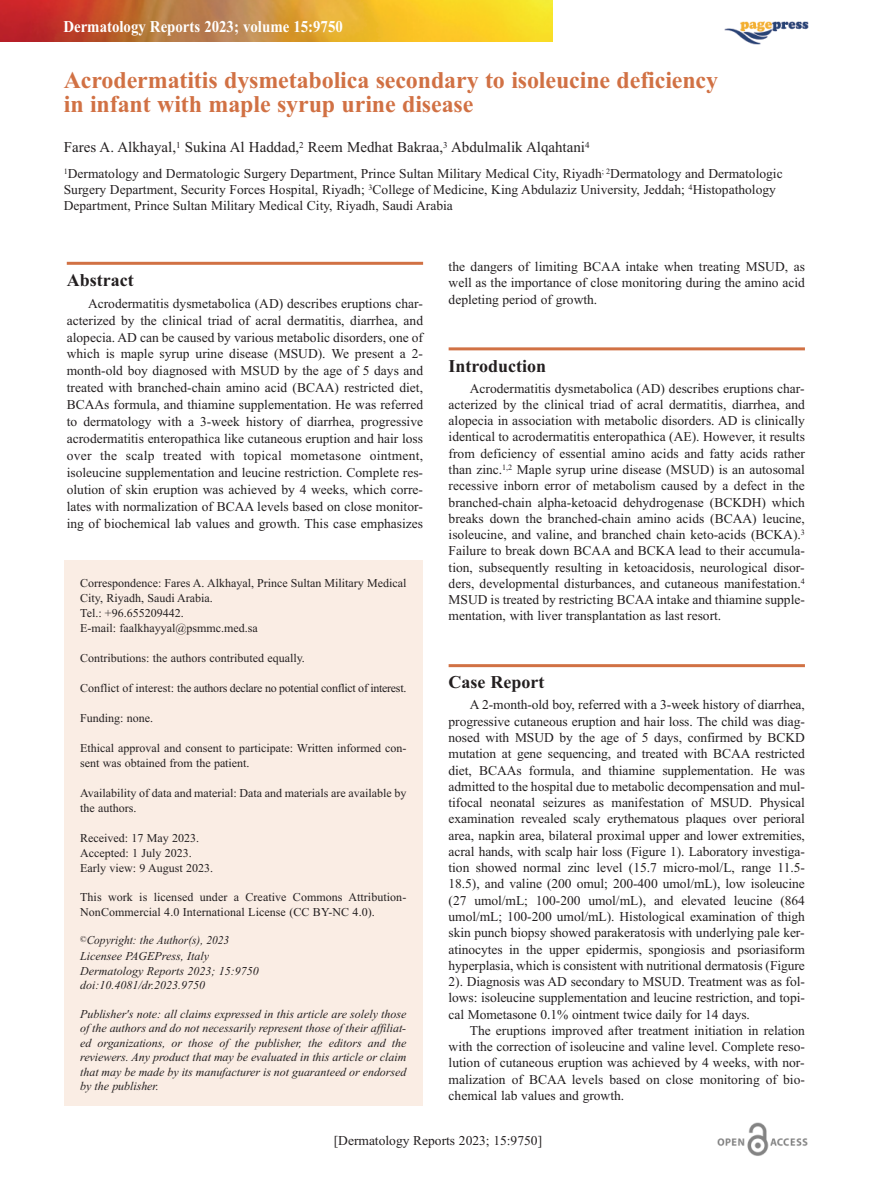
<style>
.page{position:relative;width:893px;height:1191px;background:#fff}
.page>*{position:absolute;margin:0;border:0;box-sizing:border-box;transform-origin:0 0}
.t1{font:700 24px/24px "Times New Roman";letter-spacing:-.005em;color:#d17144}
.t2{font:700 18px "Times New Roman";color:#231f20}
.t3{font:700 16.5px "Times New Roman";color:#fff;scale:.9 1}
.t4{font:15px "Times New Roman";color:#231f20}
.t5{font:13.5px/16.2px "Times New Roman";color:#231f20;text-align:justify}
.t6{font:12px/15px "Times New Roman";color:#231f20}
.t7{font:italic 12px/14.4px "Times New Roman";color:#231f20}
.t8{font:12px "Times New Roman";letter-spacing:-.025em;color:#231f20}
.t9{font:italic 12px/15.9px "Times New Roman";color:#231f20;scale:.95 1}
</style>
<div class="page">
<img style="left:717px;top:1123px;width:91px;height:33px">
<img style="left:724px;top:21px;width:85px;height:23px">
<hr style="left:67px;top:262px;width:356px;height:3px;background:#d17144">
<hr style="left:449px;top:347px;width:356px;height:3px;background:#d17144">
<hr style="left:449px;top:664px;width:356px;height:3px;background:#d17144">
<div style="left:64px;top:560px;width:358px;height:546px;background:#faede4"></div>
<img style="left:0;top:0;width:553px;height:42px">
<p class="t3" style="left:63px;top:17px;width:312px">Dermatology Reports 2023; volume 15:9750</p>
<h1 class="t1" style="left:64px;top:68px;width:656px">Acrodermatitis dysmetabolica secondary to isoleucine deficiency in infant with maple syrup urine disease</h1>
<p class="t4" style="left:64px;top:138px;width:527px">Fares A. Alkhayal,<sup>1</sup> Sukina Al Haddad,<sup>2</sup> Reem Medhat Bakraa,<sup>3</sup> Abdulmalik Alqahtani<sup>4</sup></p>
<p class="t5" style="left:64px;top:165px;width:720px;text-align:left"><sup>1</sup>Dermatology and Dermatologic Surgery Department, Prince Sultan Military Medical City, Riyadh<sup>;</sup> <sup>2</sup>Dermatology and Dermatologic<br>Surgery Department, Security Forces Hospital, Riyadh; <sup>3</sup>College of Medicine, King Abdulaziz University, Jeddah; <sup>4</sup>Histopathology<br>Department, Prince Sultan Military Medical City, Riyadh, Saudi Arabia</p>
<h2 class="t2" style="left:67px;top:269px;width:68px">Abstract</h2>
<p class="t5" style="left:67px;top:294px;width:358px;line-height:17px;text-indent:21px">Acrodermatitis dysmetabolica (AD) describes eruptions char&shy;acterized by the clinical triad of acral dermatitis, diarrhea, and alopecia. AD can be caused by various metabolic disorders, one of which is maple syrup urine disease (MSUD). We present a 2- month-old boy diagnosed with MSUD by the age of 5 days and treated with branched-chain amino acid (BCAA) restricted diet, BCAAs formula, and thiamine supplementation. He was referred to dermatology with a 3-week history of diarrhea, progressive acrodermatitis enteropathica like cutaneous eruption and hair loss over the scalp treated with topical mometasone ointment, isoleucine supplementation and leucine restriction. Complete res&shy;olution of skin eruption was achieved by 4 weeks, which corre&shy;lates with normalization of BCAA levels based on close monitor&shy;ing of biochemical lab values and growth. This case emphasizes</p>
<p class="t6" style="left:80px;top:575px;width:328px">Correspondence: Fares A. Alkhayal, Prince Sultan Military Medical City, Riyadh, Saudi Arabia.<br>Tel.: +96.655209442.<br>E-mail: faalkhayyal@psmmc.med.sa</p>
<p class="t6" style="left:80px;top:650px;width:226px">Contributions: the authors contributed equally.</p>
<p class="t8" style="left:80px;top:681px;width:328px">Conflict of interest: the authors declare no potential conflict of interest.</p>
<p class="t6" style="left:80px;top:710px;width:74px">Funding: none.</p>
<p class="t6" style="left:80px;top:740px;width:328px">Ethical approval and consent to participate: Written informed con&shy;sent was obtained from the patient.</p>
<p class="t6" style="left:80px;top:785px;width:328px">Availability of data and material: Data and materials are available by the authors.</p>
<p class="t6" style="left:80px;top:830px;width:134px">Received: 17 May 2023.<br>Accepted: 1 July 2023.<br>Early view: 9 August 2023.</p>
<p class="t6" style="left:80px;top:890px;width:328px;line-height:14.4px">This work is licensed under a Creative Commons Attribution-<br>NonCommercial 4.0 International License (CC BY-NC 4.0).</p>
<p class="t9" style="left:80px;top:932px;width:158px"><sup>©</sup>Copyright: the Author(s), 2023<br>Licensee PAGEPress, Italy</p>
<p class="t7" style="left:80px;top:963px;width:180px">Dermatology Reports 2023; 15:9750 doi:10.4081/dr.2023.9750</p>
<p class="t7" style="left:80px;top:1006px;width:328px;text-align:justify">Publisher's note: all claims expressed in this article are solely those of the authors and do not necessarily represent those of their affiliat&shy;ed organizations, or those of the publisher, the editors and the reviewers. Any product that may be evaluated in this article or claim that may be made by its manufacturer is not guaranteed or endorsed by the publisher.</p>
<p class="t5" style="left:449px;top:258px;width:358px">the dangers of limiting BCAA intake when treating MSUD, as well as the importance of close monitoring during the amino acid depleting period of growth.</p>
<h2 class="t2" style="left:449px;top:355px;width:99px">Introduction</h2>
<p class="t5" style="left:449px;top:380px;width:358px;text-indent:21px">Acrodermatitis dysmetabolica (AD) describes eruptions char&shy;acterized by the clinical triad of acral dermatitis, diarrhea, and alopecia in association with metabolic disorders. AD is clinically identical to acrodermatitis enteropathica (AE). However, it results from deficiency of essential amino acids and fatty acids rather than zinc.<sup>1,2</sup> Maple syrup urine disease (MSUD) is an autosomal recessive inborn error of metabolism caused by a defect in the branched-chain alpha-ketoacid dehydrogenase (BCKDH) which breaks down the branched-chain amino acids (BCAA) leucine, isoleucine, and valine, and branched chain keto-acids (BCKA).<sup>3<br></sup>Failure to break down BCAA and BCKA lead to their accumula&shy;tion, subsequently resulting in ketoacidosis, neurological disor&shy;ders, developmental disturbances, and cutaneous manifestation.<sup>4<br></sup>MSUD is treated by restricting BCAA intake and thiamine supple&shy;mentation, with liver transplantation as last resort.</p>
<h2 class="t2" style="left:449px;top:671px;width:97px">Case Report</h2>
<p class="t5" style="left:449px;top:696px;width:358px;text-indent:21px">A 2-month-old boy, referred with a 3-week history of diarrhea, progressive cutaneous eruption and hair loss. The child was diag&shy;nosed with MSUD by the age of 5 days, confirmed by BCKD mutation at gene sequencing, and treated with BCAA restricted diet, BCAAs formula, and thiamine supplementation. He was admitted to the hospital due to metabolic decompensation and mul&shy;tifocal neonatal seizures as manifestation of MSUD. Physical examination revealed scaly erythematous plaques over perioral area, napkin area, bilateral proximal upper and lower extremities, acral hands, with scalp hair loss (Figure 1). Laboratory investiga&shy;tion showed normal zinc level (15.7 micro-mol/L, range 11.5- 18.5), and valine (200 omul; 200-400 umol/mL), low isoleucine (27 umol/mL; 100-200 umol/mL), and elevated leucine (864 umol/mL; 100-200 umol/mL). Histological examination of thigh skin punch biopsy showed parakeratosis with underlying pale ker&shy;atinocytes in the upper epidermis, spongiosis and psoriasiform hyperplasia, which is consistent with nutritional dermatosis (Figure 2). Diagnosis was AD secondary to MSUD. Treatment was as fol&shy;lows: isoleucine supplementation and leucine restriction, and topi&shy;cal Mometasone 0.1% ointment twice daily for 14 days.</p>
<p class="t5" style="left:449px;top:1022px;width:358px;text-indent:21px">The eruptions improved after treatment initiation in relation with the correction of isoleucine and valine level. Complete reso&shy;lution of cutaneous eruption was achieved by 4 weeks, with nor&shy;malization of BCAA levels based on close monitoring of bio&shy;chemical lab values and growth.</p>
<p class="t5" style="left:334px;top:1132px;width:210px">[Dermatology Reports 2023; 15:9750]</p>
</div>
